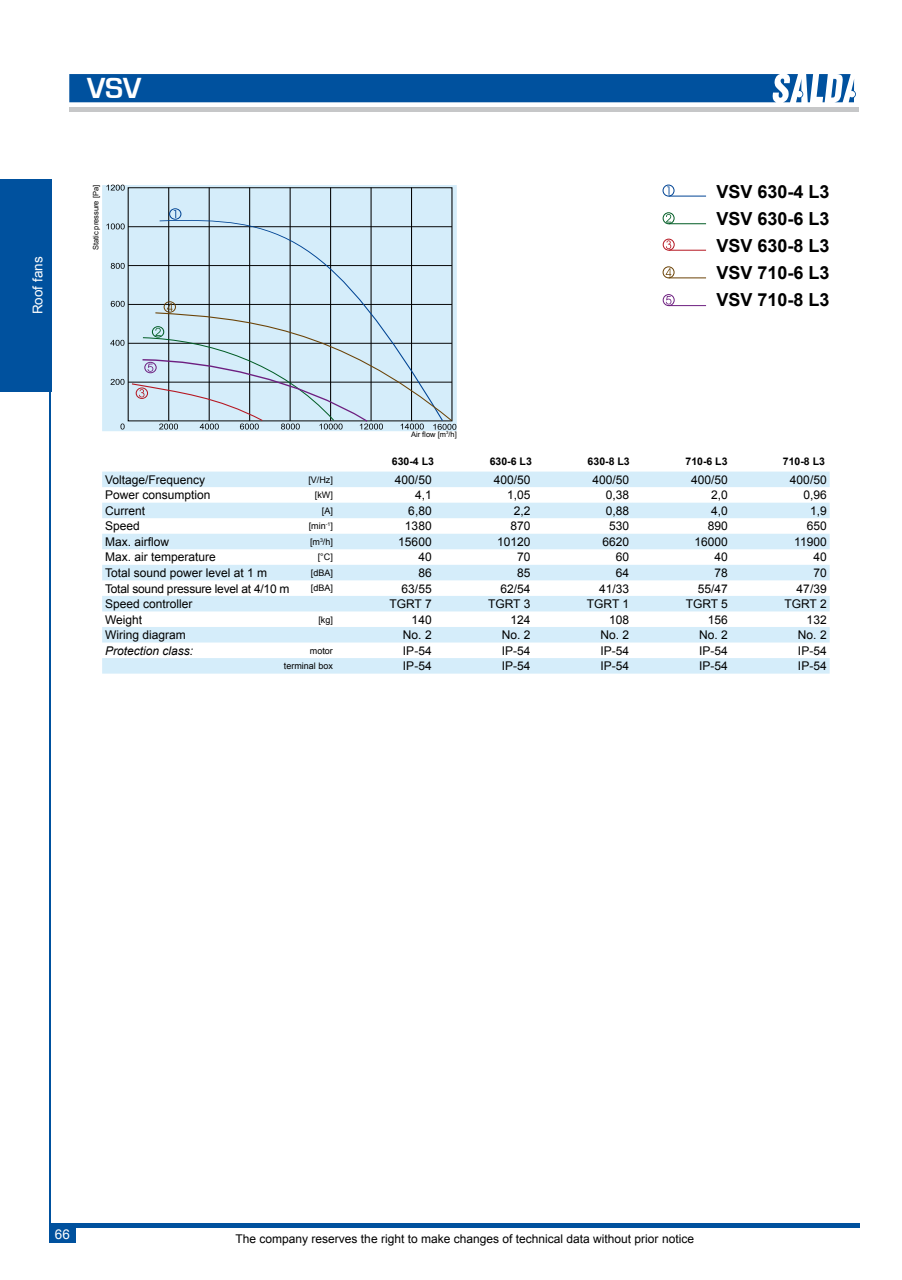
<style>
.page{position:relative;width:902px;height:1280px;background:#fff}
.page>*{position:absolute;margin:0;border:0;box-sizing:border-box;transform-origin:0 0}
.t1{font:700 30px "Eurostile";color:#fff}
.t2{font:700 18px/27px "Arial";color:#000;text-align:justify}
.t3{font:13.5px "Arial";color:#fff}
.t4{font:12px "Arial";color:#000}
.t5{font:12px "Arial";letter-spacing:-.02em;color:#000}
.t6{font:italic 12px "Arial";color:#000}
.t7{font:700 10.5px "Arial";color:#000}
.t8{font:9px "Arial";color:#000}
.t9{font:7.5px "Arial";color:#000}
</style>
<div class="page">
<div style="left:102px;top:185px;width:355px;height:246px;background:#d5edfa;border:2px solid #d5edfa"></div>
<div style="left:0;top:179px;width:51px;height:213px;background:#00519e"></div>
<hr style="left:50px;top:392px;width:1px;height:851px;background:#00519e">
<hr style="left:50px;top:1224px;width:809px;height:4px;background:#00519e">
<div style="left:50px;top:1224px;width:25px;height:19px;background:#00519e"></div>
<div style="left:69px;top:107px;width:789px;height:5px;background:#c6c7c8"></div>
<svg style="left:69px;top:74px;width:787px;height:29px;background:#1660a6"></svg>
<svg style="left:110px;top:379px;width:14px;height:6px"></svg>
<svg style="left:120px;top:424px;width:5px;height:5px"></svg>
<svg style="left:106px;top:185px;width:19px;height:6px"></svg>
<svg style="left:111px;top:301px;width:14px;height:6px"></svg>
<svg style="left:111px;top:263px;width:14px;height:6px"></svg>
<svg style="left:106px;top:223px;width:19px;height:6px"></svg>
<svg style="left:110px;top:340px;width:14px;height:6px"></svg>
<hr style="left:168px;top:188px;width:1px;height:233px;background:#000">
<hr style="left:209px;top:188px;width:1px;height:233px;background:#000">
<hr style="left:249px;top:188px;width:1px;height:233px;background:#000">
<hr style="left:290px;top:188px;width:1px;height:233px;background:#000">
<hr style="left:330px;top:188px;width:1px;height:233px;background:#000">
<hr style="left:371px;top:188px;width:1px;height:233px;background:#000">
<hr style="left:411px;top:188px;width:1px;height:233px;background:#000">
<hr style="left:128px;top:382px;width:324px;height:1px;background:#000">
<hr style="left:128px;top:343px;width:324px;height:1px;background:#000">
<hr style="left:128px;top:304px;width:324px;height:1px;background:#000">
<hr style="left:128px;top:265px;width:324px;height:1px;background:#000">
<hr style="left:128px;top:226px;width:324px;height:1px;background:#000">
<div style="left:169px;top:208px;width:12px;height:12px;border:1px solid #004494;border-radius:50%"></div>
<svg style="left:159px;top:217px;width:284px;height:86px"></svg>
<svg style="left:131px;top:303px;width:325px;height:127px"></svg>
<hr style="left:668px;top:196px;width:38px;height:1px;background:#004494">
<hr style="left:668px;top:277px;width:38px;height:1px;background:#6b4307">
<hr style="left:668px;top:223px;width:38px;height:1px;background:#005c24">
<hr style="left:668px;top:250px;width:38px;height:1px;background:#b51621">
<hr style="left:668px;top:305px;width:38px;height:1px;background:#6d1f80">
<div style="left:662px;top:185px;width:12px;height:12px;border:1px solid #004494;border-radius:50%"></div>
<svg style="left:666px;top:214px;width:5px;height:8px"></svg>
<div style="left:662px;top:212px;width:12px;height:12px;border:1px solid #005c24;border-radius:50%"></div>
<svg style="left:666px;top:241px;width:5px;height:8px"></svg>
<div style="left:662px;top:239px;width:12px;height:12px;border:1px solid #b51621;border-radius:50%"></div>
<svg style="left:665px;top:268px;width:6px;height:8px"></svg>
<div style="left:662px;top:266px;width:12px;height:12px;border:1px solid #6b4307;border-radius:50%"></div>
<svg style="left:665px;top:296px;width:6px;height:8px"></svg>
<div style="left:662px;top:294px;width:12px;height:12px;border:1px solid #6d1f80;border-radius:50%"></div>
<svg style="left:102px;top:472px;width:727px;height:202px;fill:#d5edfa"></svg>
<p class="t3" style="left:29px;top:314px;width:59px;rotate:-90deg">Roof fans</p>
<h1 class="t1" style="left:87px;top:72px;width:56px">VSV</h1>
<p class="t9" style="left:91px;top:250px;width:67px;rotate:-90deg">Static pressure [Pa]</p>
<h2 class="t2" style="left:716px;top:178px;width:115px">VSV 630-4 L3<br>VSV 630-6 L3<br>VSV 630-8 L3<br>VSV 710-6 L3<br>VSV 710-8 L3</h2>
<p class="t9" style="left:411px;top:429px;width:47px">Air flow [m<sup>3</sup>/h]</p>
<p class="t7" style="left:392px;top:454px;width:44px">630-4 L3</p>
<p class="t7" style="left:489px;top:454px;width:44px">630-6 L3</p>
<p class="t7" style="left:587px;top:454px;width:44px">630-8 L3</p>
<p class="t7" style="left:685px;top:454px;width:44px">710-6 L3</p>
<p class="t7" style="left:782px;top:454px;width:44px">710-8 L3</p>
<p class="t4" style="left:105px;top:472px;width:102px">Voltage/Frequency</p>
<p class="t8" style="left:308px;top:474px;width:26px">[V/Hz]</p>
<p class="t4" style="left:395px;top:472px;width:38px">400/50</p>
<p class="t4" style="left:493px;top:472px;width:38px">400/50</p>
<p class="t4" style="left:592px;top:472px;width:38px">400/50</p>
<p class="t4" style="left:691px;top:472px;width:38px">400/50</p>
<p class="t4" style="left:789px;top:472px;width:38px">400/50</p>
<p class="t4" style="left:105px;top:487px;width:107px">Power consumption</p>
<p class="t8" style="left:315px;top:489px;width:19px">[kW]</p>
<p class="t4" style="left:415px;top:487px;width:18px">4,1</p>
<p class="t4" style="left:507px;top:487px;width:25px">1,05</p>
<p class="t4" style="left:605px;top:487px;width:25px">0,38</p>
<p class="t4" style="left:711px;top:487px;width:18px">2,0</p>
<p class="t4" style="left:803px;top:487px;width:25px">0,96</p>
<p class="t4" style="left:105px;top:503px;width:42px">Current</p>
<p class="t8" style="left:322px;top:505px;width:13px">[A]</p>
<p class="t4" style="left:408px;top:503px;width:25px">6,80</p>
<p class="t4" style="left:513px;top:503px;width:18px">2,2</p>
<p class="t4" style="left:605px;top:503px;width:25px">0,88</p>
<p class="t4" style="left:711px;top:503px;width:18px">4,0</p>
<p class="t4" style="left:810px;top:503px;width:18px">1,9</p>
<p class="t4" style="left:105px;top:518px;width:36px">Speed</p>
<p class="t8" style="left:309px;top:520px;width:26px">[min<sup>-1</sup>]</p>
<p class="t4" style="left:405px;top:518px;width:28px">1380</p>
<p class="t4" style="left:510px;top:518px;width:22px">870</p>
<p class="t4" style="left:609px;top:518px;width:22px">530</p>
<p class="t4" style="left:707px;top:518px;width:22px">890</p>
<p class="t4" style="left:806px;top:518px;width:22px">650</p>
<p class="t4" style="left:105px;top:534px;width:66px">Max. airflow</p>
<p class="t8" style="left:310px;top:536px;width:24px">[m<sup>3</sup>/h]</p>
<p class="t4" style="left:398px;top:534px;width:35px">15600</p>
<p class="t4" style="left:497px;top:534px;width:35px">10120</p>
<p class="t4" style="left:602px;top:534px;width:28px">6620</p>
<p class="t4" style="left:694px;top:534px;width:35px">16000</p>
<p class="t4" style="left:794px;top:534px;width:34px">11900</p>
<p class="t4" style="left:105px;top:549px;width:112px">Max. air temperature</p>
<p class="t8" style="left:318px;top:551px;width:17px">[°C]</p>
<p class="t4" style="left:418px;top:549px;width:15px">40</p>
<p class="t4" style="left:517px;top:549px;width:15px">70</p>
<p class="t4" style="left:615px;top:549px;width:15px">60</p>
<p class="t4" style="left:714px;top:549px;width:15px">40</p>
<p class="t4" style="left:813px;top:549px;width:15px">40</p>
<p class="t4" style="left:105px;top:565px;width:164px">Total sound power level at 1 m</p>
<p class="t8" style="left:311px;top:567px;width:24px">[dBA]</p>
<p class="t4" style="left:418px;top:565px;width:15px">86</p>
<p class="t4" style="left:517px;top:565px;width:15px">85</p>
<p class="t4" style="left:615px;top:565px;width:15px">64</p>
<p class="t4" style="left:714px;top:565px;width:15px">78</p>
<p class="t4" style="left:813px;top:565px;width:15px">70</p>
<p class="t5" style="left:105px;top:580px;width:186px">Total sound pressure level at 4/10 m</p>
<p class="t8" style="left:311px;top:582px;width:24px">[dBA]</p>
<p class="t4" style="left:401px;top:580px;width:32px">63/55</p>
<p class="t4" style="left:500px;top:580px;width:32px">62/54</p>
<p class="t4" style="left:599px;top:580px;width:32px">41/33</p>
<p class="t4" style="left:697px;top:580px;width:32px">55/47</p>
<p class="t4" style="left:796px;top:580px;width:32px">47/39</p>
<p class="t4" style="left:105px;top:596px;width:89px">Speed controller</p>
<p class="t4" style="left:389px;top:596px;width:44px">TGRT 7</p>
<p class="t4" style="left:488px;top:596px;width:44px">TGRT 3</p>
<p class="t4" style="left:587px;top:596px;width:44px">TGRT 1</p>
<p class="t4" style="left:685px;top:596px;width:44px">TGRT 5</p>
<p class="t4" style="left:784px;top:596px;width:44px">TGRT 2</p>
<p class="t4" style="left:105px;top:611px;width:39px">Weight</p>
<p class="t8" style="left:318px;top:613px;width:16px">[kg]</p>
<p class="t4" style="left:411px;top:611px;width:22px">140</p>
<p class="t4" style="left:510px;top:611px;width:22px">124</p>
<p class="t4" style="left:609px;top:611px;width:22px">108</p>
<p class="t4" style="left:707px;top:611px;width:22px">156</p>
<p class="t4" style="left:806px;top:611px;width:22px">132</p>
<p class="t4" style="left:105px;top:627px;width:82px">Wiring diagram</p>
<p class="t4" style="left:403px;top:627px;width:30px">No. 2</p>
<p class="t4" style="left:501px;top:627px;width:30px">No. 2</p>
<p class="t4" style="left:600px;top:627px;width:30px">No. 2</p>
<p class="t4" style="left:699px;top:627px;width:30px">No. 2</p>
<p class="t4" style="left:797px;top:627px;width:30px">No. 2</p>
<p class="t6" style="left:105px;top:643px;width:90px">Protection class:</p>
<p class="t8" style="left:310px;top:644px;width:25px">motor</p>
<p class="t4" style="left:403px;top:643px;width:30px">IP-54</p>
<p class="t4" style="left:501px;top:643px;width:30px">IP-54</p>
<p class="t4" style="left:600px;top:643px;width:30px">IP-54</p>
<p class="t4" style="left:699px;top:643px;width:30px">IP-54</p>
<p class="t4" style="left:797px;top:643px;width:30px">IP-54</p>
<p class="t8" style="left:284px;top:660px;width:51px">terminal box</p>
<p class="t4" style="left:403px;top:658px;width:30px">IP-54</p>
<p class="t4" style="left:501px;top:658px;width:30px">IP-54</p>
<p class="t4" style="left:600px;top:658px;width:30px">IP-54</p>
<p class="t4" style="left:699px;top:658px;width:30px">IP-54</p>
<p class="t4" style="left:797px;top:658px;width:30px">IP-54</p>
<p class="t3" style="left:55px;top:1226px;width:17px">66</p>
<p class="t4" style="left:235px;top:1231px;width:460px">The company reserves the right to make changes of technical data without prior notice</p>
</div>
